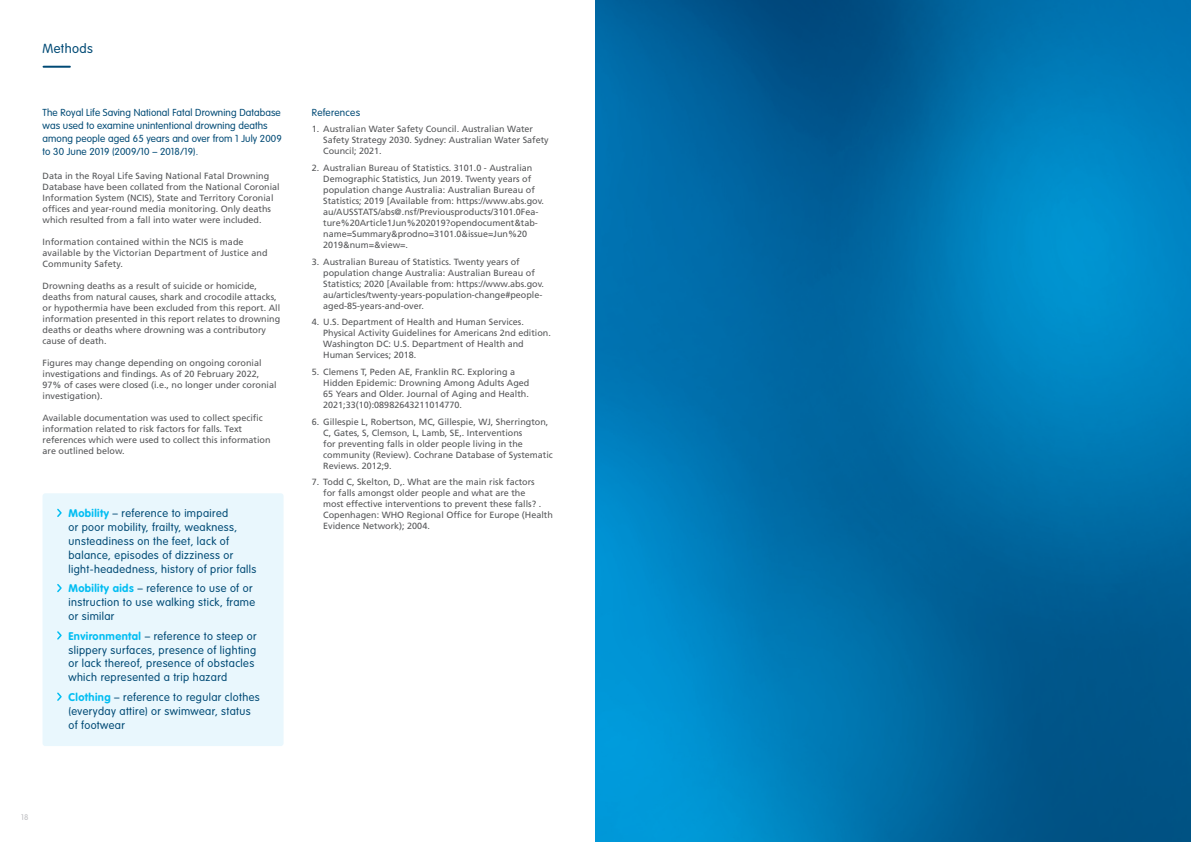
<style>
.page{position:relative;width:1191px;height:842px;background:#fff}
.page>*{position:absolute;margin:0;border:0;box-sizing:border-box;transform-origin:0 0}
.Heading{font:300 13px "VAG Rounded";letter-spacing:.03em;color:#004a75}
.big_bullet{font:300 11px/13.9px "VAG Rounded";letter-spacing:.035em;color:#004a75}
.Body_Head{font:300 10px/13px "VAG Rounded";letter-spacing:.01em;color:#004a75}
.numbered_bullet{font:9px/11px "Frutiger";color:#57585a}
.Body{font:9px/11px "Frutiger";color:#57585a}
.t1{font:300 8px "VAG Rounded";color:#bcbdc0}
.s1{font-weight:700;color:#01bdf2}
</style>
<div class="page">
<img style="left:595px;top:0;width:596px;height:842px">
<hr style="left:44px;top:66px;width:26px;height:2px;background:#004a75">
<div style="left:43px;top:493px;width:240px;height:253px;background:#e9f7fd;border-radius:3px"></div>
<svg style="left:57px;top:508px;width:5px;height:9px"></svg>
<svg style="left:57px;top:584px;width:5px;height:9px"></svg>
<svg style="left:57px;top:631px;width:5px;height:9px"></svg>
<svg style="left:57px;top:692px;width:5px;height:9px"></svg>
<p class="Heading" style="left:43px;top:41px;width:52px">Methods</p>
<p class="Body_Head" style="left:43px;top:106px;width:241px">The Royal Life Saving National Fatal Drowning Database was used to examine unintentional drowning deaths among people aged 65 years and over from 1 July 2009 to 30 June 2019 (2009/10 – 2018/19).</p>
<p class="Body" style="left:43px;top:171px;width:239px">Data in the Royal Life Saving National Fatal Drowning Database have been collated from the National Coronial Information System (NCIS), State and Territory Coronial offices and year-round media monitoring. Only deaths which resulted from a fall into water were included.</p>
<p class="Body" style="left:43px;top:237px;width:226px">Information contained within the NCIS is made available by the Victorian Department of Justice and<br>Community Safety.</p>
<p class="Body" style="left:43px;top:281px;width:239px">Drowning deaths as a result of suicide or homicide, deaths from natural causes, shark and crocodile attacks, or hypothermia have been excluded from this report. All information presented in this report relates to drowning deaths or deaths where drowning was a contributory cause of death.</p>
<p class="Body" style="left:43px;top:358px;width:236px">Figures may change depending on ongoing coronial investigations and findings. As of 20 February 2022, 97% of cases were closed (i.e., no longer under coronial investigation).</p>
<p class="Body" style="left:43px;top:413px;width:230px">Available documentation was used to collect specific information related to risk factors for falls. Text references which were used to collect this information are outlined below.</p>
<p class="big_bullet" style="left:68px;top:506px;width:189px"><span class="s1">Mobility</span> – reference to impaired<br>or poor mobility, frailty, weakness, unsteadiness on the feet, lack of balance, episodes of dizziness or light-headedness, history of prior falls</p>
<p class="big_bullet" style="left:68px;top:581px;width:188px"><span class="s1">Mobility aids</span> – reference to use of or instruction to use walking stick, frame or similar</p>
<p class="big_bullet" style="left:68px;top:629px;width:190px"><span class="s1">Environmental</span> – reference to steep or slippery surfaces, presence of lighting or lack thereof, presence of obstacles which represented a trip hazard</p>
<p class="big_bullet" style="left:68px;top:690px;width:193px"><span class="s1">Clothing</span> – reference to regular clothes (everyday attire) or swimwear, status of footwear</p>
<p class="Body_Head" style="left:312px;top:106px;width:50px">References</p>
<p class="numbered_bullet" style="left:323px;top:124px;width:227px;text-indent:-11px">1. Australian Water Safety Council. Australian Water<br>Safety Strategy 2030. Sydney: Australian Water Safety<br>Council; 2021.</p>
<p class="numbered_bullet" style="left:323px;top:162px;width:222px;text-indent:-11px">2. Australian Bureau of Statistics. 3101.0 - Australian Demographic Statistics, Jun 2019. Twenty years of population change Australia: Australian Bureau of Statistics; 2019 [Available from: https://www.abs.gov. au/AUSSTATS/abs@.nsf/Previousproducts/3101.0Fea&shy;ture%20Article1Jun%202019?opendocument&amp;tab&shy;name=Summary&amp;prodno=3101.0&amp;issue=Jun%20<br>2019&amp;num=&amp;view=.</p>
<p class="numbered_bullet" style="left:323px;top:256px;width:222px;text-indent:-11px">3. Australian Bureau of Statistics. Twenty years of population change Australia: Australian Bureau of Statistics; 2020 [Available from: https://www.abs.gov. au/articles/twenty-years-population-change#people&shy;aged-85-years-and-over.</p>
<p class="numbered_bullet" style="left:323px;top:317px;width:229px;text-indent:-11px">4. U.S. Department of Health and Human Services.<br>Physical Activity Guidelines for Americans 2nd edition.<br>Washington DC: U.S. Department of Health and Human Services; 2018.</p>
<p class="numbered_bullet" style="left:323px;top:366px;width:208px;text-indent:-11px">5. Clemens T, Peden AE, Franklin RC. Exploring a Hidden Epidemic: Drowning Among Adults Aged 65 Years and Older. Journal of Aging and Health.<br>2021;33(10):08982643211014770.</p>
<p class="numbered_bullet" style="left:323px;top:416px;width:231px;text-indent:-11px">6. Gillespie L, Robertson, MC, Gillespie, WJ, Sherrington, C, Gates, S, Clemson, L, Lamb, SE,. Interventions<br>for preventing falls in older people living in the community (Review). Cochrane Database of Systematic Reviews. 2012;9.</p>
<p class="numbered_bullet" style="left:323px;top:477px;width:231px;text-indent:-11px">7. Todd C, Skelton, D,. What are the main risk factors<br>for falls amongst older people and what are the<br>most effective interventions to prevent these falls? .<br>Copenhagen: WHO Regional Office for Europe (Health Evidence Network); 2004.</p>
<p class="t1" style="left:21px;top:812px;width:9px">18</p>
</div>
